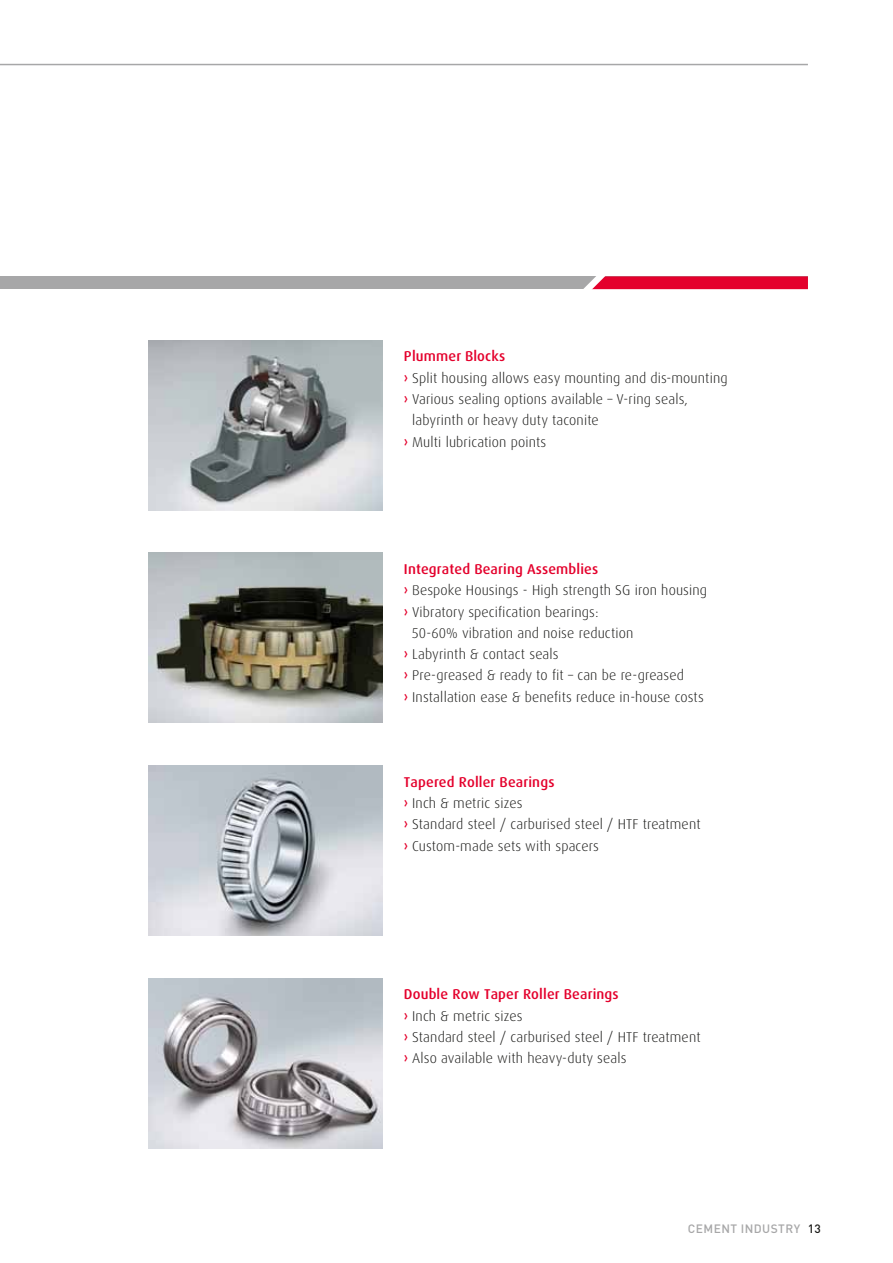
<style>
.page{position:relative;width:893px;height:1263px;background:#fff}
.page>*{position:absolute;margin:0;border:0;box-sizing:border-box;transform-origin:0 0}
.t1{font:300 14.25px/21.3px "Dax Pro";letter-spacing:.01em;color:#1a1a18}
.t2{font:500 14.25px "Dax Pro";letter-spacing:.01em;color:#e4002c}
.t3{font:500 12px "DIN Pro";letter-spacing:.035em;color:#a7a7a8}
.s1{font-weight:500;color:#e4002c}
.s2{color:#1a1a18}
</style>
<div class="page">
<div style="left:0;top:276px;width:808px;height:13px;background:#a7a7a8"></div>
<svg style="left:583px;top:276px;width:225px;height:14px;background:#e32147"></svg>
<hr style="left:0;top:64px;width:808px;height:1px;background:#a7a7a8">
<img style="left:149px;top:765px;width:234px;height:170px">
<img style="left:149px;top:553px;width:234px;height:170px">
<img style="left:149px;top:340px;width:234px;height:170px">
<img style="left:149px;top:978px;width:234px;height:170px">
<p class="t2" style="left:404px;top:347px;width:103px">Plummer Blocks</p>
<p class="t1" style="left:404px;top:367px;width:325px"><span class="s1">›</span> Split housing allows easy mounting and dis-mounting</p>
<p class="t1" style="left:404px;top:388px;width:285px"><span class="s1">›</span> Various sealing options available – V-ring seals,</p>
<p class="t1" style="left:412px;top:410px;width:188px">labyrinth or heavy duty taconite</p>
<p class="t1" style="left:404px;top:431px;width:144px"><span class="s1">›</span> Multi lubrication points</p>
<p class="t2" style="left:404px;top:560px;width:196px">Integrated Bearing Assemblies</p>
<p class="t1" style="left:404px;top:580px;width:305px"><span class="s1">›</span> Bespoke Housings - High strength SG iron housing</p>
<p class="t1" style="left:404px;top:601px;width:196px"><span class="s1">›</span> Vibratory specification bearings:</p>
<p class="t1" style="left:412px;top:622px;width:223px">50-60% vibration and noise reduction</p>
<p class="t1" style="left:404px;top:644px;width:156px"><span class="s1">›</span> Labyrinth &amp; contact seals</p>
<p class="t1" style="left:404px;top:665px;width:281px"><span class="s1">›</span> Pre-greased &amp; ready to fit – can be re-greased</p>
<p class="t1" style="left:404px;top:686px;width:301px"><span class="s1">›</span> Installation ease &amp; benefits reduce in-house costs</p>
<p class="t1" style="left:404px;top:771px;width:298px"><span class="s1">Tapered Roller Bearings<br>›</span> Inch &amp; metric sizes<br><span class="s1">›</span> Standard steel / carburised steel / HTF treatment <span class="s1">›</span> Custom-made sets with spacers</p>
<p class="t1" style="left:404px;top:984px;width:298px"><span class="s1">Double Row Taper Roller Bearings<br>›</span> Inch &amp; metric sizes<br><span class="s1">›</span> Standard steel / carburised steel / HTF treatment <span class="s1">›</span> Also available with heavy-duty seals</p>
<p class="t3" style="left:688px;top:1221px;width:134px">CEMENT INDUSTRY <span class="s2">13</span></p>
</div>
